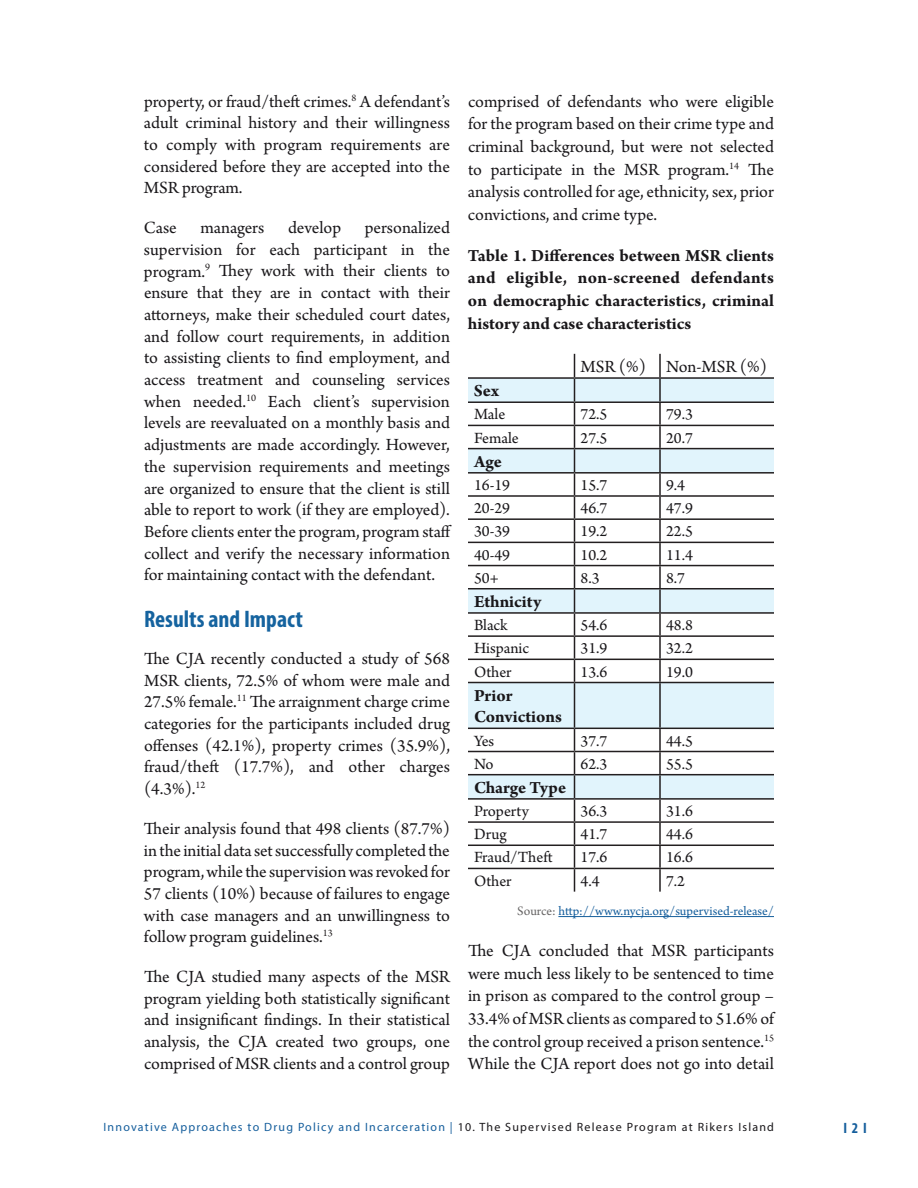
<style>
.page{position:relative;width:918px;height:1188px;background:#fff}
.page>*{position:absolute;margin:0;border:0;box-sizing:border-box;transform-origin:0 0}
.t1{font:700 condensed 24px "Myriad Pro";color:#15639f}
.t2{font:18px/21.8px "Arno Pro";color:#19171a;text-align:justify}
.t3{font:700 18px/22.6px "Arno Pro";color:#19171a;text-align:justify}
.t4{font:16.5px "Arno Pro";color:#19171a}
.t5{font:700 condensed 15px "Myriad Pro";color:#155e9c}
.t6{font:13.5px "Arno Pro";letter-spacing:-.005em;color:#155e9c}
.t7{font:12px "Myriad Pro";letter-spacing:.1em;color:#155e9c}
.s1{color:#686666}
.s2{color:#19171a}
</style>
<div class="page">
<hr style="left:558px;top:916px;width:216px;height:1px;background:#155e9c">
<svg style="left:468px;top:683px;width:306px;height:115px;fill:#e1f4fc"></svg>
<svg style="left:468px;top:354px;width:306px;height:328px"></svg>
<hr style="left:660px;top:659px;width:114px;height:1px;background:#231f20">
<hr style="left:659px;top:660px;width:2px;height:22px;background:#231f20">
<hr style="left:468px;top:682px;width:106px;height:1px;background:#231f20">
<hr style="left:574px;top:682px;width:86px;height:1px;background:#231f20">
<hr style="left:574px;top:683px;width:1px;height:45px;background:#231f20">
<hr style="left:660px;top:682px;width:114px;height:1px;background:#231f20">
<hr style="left:659px;top:683px;width:2px;height:45px;background:#231f20">
<hr style="left:468px;top:728px;width:106px;height:1px;background:#231f20">
<hr style="left:574px;top:728px;width:86px;height:1px;background:#231f20">
<hr style="left:660px;top:728px;width:114px;height:1px;background:#231f20">
<hr style="left:659px;top:729px;width:2px;height:22px;background:#231f20">
<hr style="left:468px;top:751px;width:106px;height:1px;background:#231f20">
<hr style="left:574px;top:751px;width:86px;height:1px;background:#231f20">
<hr style="left:660px;top:751px;width:114px;height:1px;background:#231f20">
<hr style="left:659px;top:752px;width:2px;height:22px;background:#231f20">
<hr style="left:468px;top:774px;width:106px;height:1px;background:#231f20">
<hr style="left:574px;top:774px;width:86px;height:1px;background:#231f20">
<hr style="left:660px;top:774px;width:114px;height:1px;background:#231f20">
<hr style="left:659px;top:775px;width:2px;height:23px;background:#231f20">
<hr style="left:468px;top:798px;width:106px;height:2px;background:#231f20">
<hr style="left:574px;top:798px;width:86px;height:2px;background:#231f20">
<hr style="left:660px;top:798px;width:114px;height:2px;background:#231f20">
<hr style="left:659px;top:800px;width:2px;height:21px;background:#231f20">
<hr style="left:468px;top:821px;width:106px;height:2px;background:#231f20">
<hr style="left:574px;top:821px;width:86px;height:2px;background:#231f20">
<hr style="left:660px;top:821px;width:114px;height:2px;background:#231f20">
<hr style="left:659px;top:823px;width:2px;height:22px;background:#231f20">
<hr style="left:468px;top:845px;width:106px;height:1px;background:#231f20">
<hr style="left:574px;top:845px;width:86px;height:1px;background:#231f20">
<hr style="left:660px;top:845px;width:114px;height:1px;background:#231f20">
<hr style="left:659px;top:846px;width:2px;height:22px;background:#231f20">
<hr style="left:468px;top:868px;width:106px;height:1px;background:#231f20">
<hr style="left:574px;top:868px;width:86px;height:1px;background:#231f20">
<svg style="left:574px;top:729px;width:1px;height:163px"></svg>
<hr style="left:660px;top:868px;width:114px;height:1px;background:#231f20">
<hr style="left:659px;top:869px;width:2px;height:23px;background:#231f20">
<p class="t2" style="left:144px;top:91px;width:308px">property, or fraud/theft crimes.<sup>8</sup> A defendant’s adult criminal history and their willingness to comply with program requirements are considered before they are accepted into the MSR program.</p>
<p class="t2" style="left:144px;top:218px;width:34px">Case</p>
<p class="t2" style="left:200px;top:218px;width:65px">managers</p>
<p class="t2" style="left:288px;top:218px;width:55px">develop</p>
<p class="t2" style="left:144px;top:218px;width:309px;text-indent:221px">personalized supervision for each participant in the program.<sup>9</sup> They work with their clients to ensure that they are in contact with their attorneys, make their scheduled court dates, and follow court requirements, in addition to assisting clients to find employment, and access treatment and counseling services when needed.<sup>10</sup> Each client’s supervision levels are reevaluated on a monthly basis and adjustments are made accordingly. However, the supervision requirements and meetings are organized to ensure that the client is still able to report to work (if they are employed).<br>Before clients enter the program, program staff collect and verify the necessary information for maintaining contact with the defendant.</p>
<h1 class="t1" style="left:144px;top:604px;width:160px">Results and Impact</h1>
<p class="t2" style="left:144px;top:649px;width:308px">The CJA recently conducted a study of 568<br>MSR clients, 72.5% of whom were male and 27.5% female.<sup>11</sup> The arraignment charge crime categories for the participants included drug offenses (42.1%), property crimes (35.9%), fraud/theft (17.7%), and other charges (4.3%).<sup>12</sup></p>
<p class="t2" style="left:144px;top:818px;width:308px">Their analysis found that 498 clients (87.7%) in the initial data set successfully completed the program, while the supervision was revoked for 57 clients (10%) because of failures to engage with case managers and an unwillingness to follow program guidelines.<sup>13</sup></p>
<p class="t2" style="left:144px;top:967px;width:308px">The CJA studied many aspects of the MSR program yielding both statistically significant and insignificant findings. In their statistical analysis, the CJA created two groups, one comprised of MSR clients and a control group</p>
<p class="t2" style="left:468px;top:91px;width:308px;line-height:22.6px">comprised of defendants who were eligible for the program based on their crime type and criminal background, but were not selected to participate in the MSR program.<sup>14</sup> The analysis controlled for age, ethnicity, sex, prior convictions, and crime type.</p>
<p class="t3" style="left:468px;top:245px;width:308px">Table 1. Differences between MSR clients and eligible, non-screened defendants on democraphic characteristics, criminal history and case characteristics</p>
<p class="t2" style="left:580px;top:357px;width:188px">MSR (%) Non-MSR (%)</p>
<p class="t3" style="left:474px;top:380px;width:26px">Sex</p>
<p class="t4" style="left:474px;top:405px;width:33px">Male</p>
<p class="t4" style="left:581px;top:405px;width:28px">72.5</p>
<p class="t4" style="left:666px;top:405px;width:28px">79.3</p>
<p class="t4" style="left:474px;top:428px;width:46px">Female</p>
<p class="t4" style="left:581px;top:428px;width:28px">27.5</p>
<p class="t4" style="left:666px;top:428px;width:28px">20.7</p>
<p class="t3" style="left:474px;top:451px;width:29px">Age</p>
<p class="t4" style="left:474px;top:476px;width:38px">16-19</p>
<p class="t4" style="left:581px;top:476px;width:28px">15.7</p>
<p class="t4" style="left:666px;top:476px;width:21px">9.4</p>
<p class="t4" style="left:474px;top:499px;width:38px">20-29</p>
<p class="t4" style="left:581px;top:499px;width:28px">46.7</p>
<p class="t4" style="left:666px;top:499px;width:28px">47.9</p>
<p class="t4" style="left:474px;top:522px;width:38px">30-39</p>
<p class="t4" style="left:581px;top:522px;width:28px">19.2</p>
<p class="t4" style="left:666px;top:522px;width:28px">22.5</p>
<p class="t4" style="left:474px;top:545px;width:38px">40-49</p>
<p class="t4" style="left:581px;top:545px;width:28px">10.2</p>
<p class="t4" style="left:666px;top:545px;width:28px">11.4</p>
<p class="t4" style="left:474px;top:568px;width:26px">50+</p>
<p class="t4" style="left:581px;top:568px;width:21px">8.3</p>
<p class="t4" style="left:666px;top:568px;width:21px">8.7</p>
<p class="t3" style="left:474px;top:591px;width:69px">Ethnicity</p>
<p class="t4" style="left:474px;top:616px;width:35px">Black</p>
<p class="t4" style="left:581px;top:616px;width:28px">54.6</p>
<p class="t4" style="left:666px;top:616px;width:28px">48.8</p>
<p class="t4" style="left:474px;top:639px;width:57px">Hispanic</p>
<p class="t4" style="left:581px;top:639px;width:28px">31.9</p>
<p class="t4" style="left:666px;top:639px;width:28px">32.2</p>
<p class="t4" style="left:474px;top:662px;width:39px">Other</p>
<p class="t4" style="left:581px;top:662px;width:28px">13.6</p>
<p class="t4" style="left:666px;top:662px;width:28px">19.0</p>
<p class="t3" style="left:474px;top:685px;width:90px;line-height:21.6px">Prior<br>Convictions</p>
<p class="t4" style="left:474px;top:731px;width:22px">Yes</p>
<p class="t4" style="left:581px;top:731px;width:28px">37.7</p>
<p class="t4" style="left:666px;top:731px;width:28px">44.5</p>
<p class="t4" style="left:474px;top:754px;width:21px">No</p>
<p class="t4" style="left:581px;top:754px;width:28px">62.3</p>
<p class="t4" style="left:666px;top:754px;width:28px">55.5</p>
<p class="t3" style="left:474px;top:777px;width:94px">Charge Type</p>
<p class="t4" style="left:474px;top:802px;width:56px">Property</p>
<p class="t4" style="left:581px;top:802px;width:28px">36.3</p>
<p class="t4" style="left:666px;top:802px;width:28px">31.6</p>
<p class="t4" style="left:474px;top:825px;width:34px">Drug</p>
<p class="t4" style="left:581px;top:825px;width:28px">41.7</p>
<p class="t4" style="left:666px;top:825px;width:28px">44.6</p>
<p class="t4" style="left:474px;top:848px;width:80px">Fraud/Theft</p>
<p class="t4" style="left:581px;top:848px;width:28px">17.6</p>
<p class="t4" style="left:666px;top:848px;width:28px">16.6</p>
<p class="t4" style="left:474px;top:871px;width:39px">Other</p>
<p class="t4" style="left:581px;top:871px;width:21px">4.4</p>
<p class="t4" style="left:666px;top:871px;width:21px">7.2</p>
<p class="t6" style="left:517px;top:903px;width:258px"><span class="s1">Source:</span> http://www.nycja.org/supervised-release/</p>
<p class="t2" style="left:468px;top:940px;width:308px;line-height:22.6px">The CJA concluded that MSR participants were much less likely to be sentenced to time in prison as compared to the control group – 33.4% of MSR clients as compared to 51.6% of the control group received a prison sentence.<sup>15<br></sup>While the CJA report does not go into detail</p>
<p class="t7" style="left:103px;top:1120px;width:672px">Innovative Approaches to Drug Policy and Incarceration | <span class="s2">10. The Supervised Release Program at Rikers Island</span></p>
<p class="t5" style="left:843px;top:1119px;width:25px">I 2 I</p>
</div>
